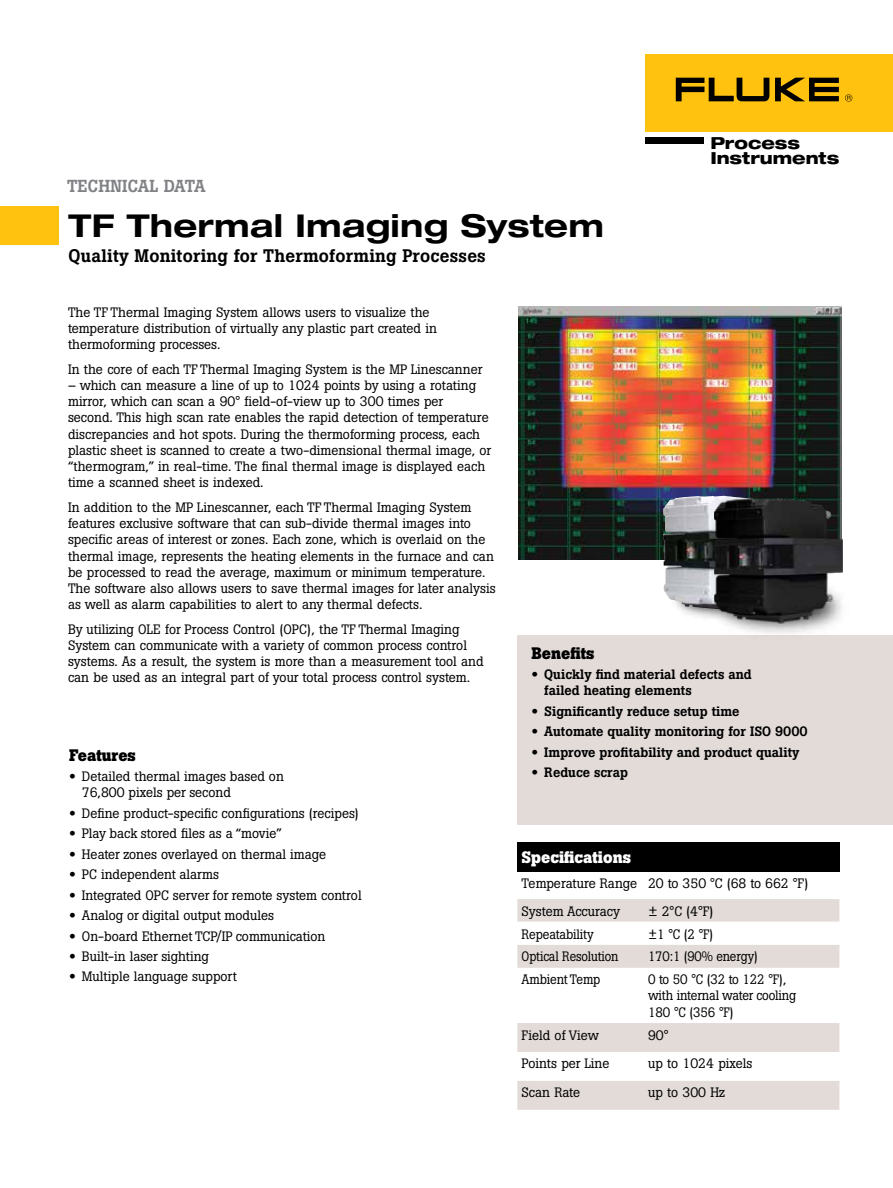
<style>
.page{position:relative;width:893px;height:1188px;background:#fff}
.page>*{position:absolute;margin:0;border:0;box-sizing:border-box;transform-origin:0 0}
.t1{font:700 expanded 31.5px "Helvetica Neue LT Std";letter-spacing:.01em;color:#000}
.t2{font:500 18px "Boton Pro";letter-spacing:.01em;color:#000}
.t3{font:500 17.25px "Boton Pro";letter-spacing:.01em;color:#808285}
.t4{font:800 expanded 16.65px/15.5px "Helvetica Neue LT Std";letter-spacing:-.005em;color:#000}
.t5{font:700 16.5px "Boton Pro";color:#000}
.t6{font:700 16.5px "Boton Pro";color:#fff}
.t7{font:13.5px/16.2px "Boton Pro";color:#000}
.t8{font:500 13.5px/16.2px "Boton Pro";color:#000}
.t9{font:13.5px/16.2px "Boton Pro";color:#000;scale:.95 1}
.t10{font:13.5px "Boton Pro";color:#000;scale:.93 1}
.s1{font-family:"Helvetica Neue LT Pro";font-weight:500}
.s2{font-family:"Helvetica Neue LT Pro"}
</style>
<div class="page">
<img style="left:519px;top:306px;width:323px;height:254px">
<div style="left:517px;top:635px;width:376px;height:190px;background:#e2dbd8"></div>
<div style="left:645px;top:54px;width:248px;height:77px;background:#ffc20e"></div>
<svg style="left:676px;top:78px;width:163px;height:23px"></svg>
<div style="left:645px;top:137px;width:59px;height:6px;background:#000"></div>
<svg style="left:845px;top:94px;width:7px;height:8px"></svg>
<div style="left:517px;top:842px;width:322px;height:29px;background:#000"></div>
<svg style="left:517px;top:899px;width:322px;height:211px"></svg>
<hr style="left:517px;top:922px;width:127px;height:1px;background:#fff">
<hr style="left:644px;top:922px;width:195px;height:1px;background:#fff">
<div style="left:0;top:206px;width:58px;height:38px;background:#ffc20e"></div>
<img style="left:669px;top:594px;width:104px;height:37px">
<img style="left:663px;top:496px;width:51px;height:98px">
<img style="left:714px;top:496px;width:129px;height:129px">
<p class="t3" style="left:67px;top:174px;width:140px">TECHNICAL DATA</p>
<h1 class="t1" style="left:69px;top:206px;width:537px">TF Thermal Imaging System</h1>
<h2 class="t2" style="left:69px;top:244px;width:419px">Quality Monitoring for Thermoforming Processes</h2>
<p class="t4" style="left:710px;top:135px;width:131px">Process<br>Instruments</p>
<p class="t7" style="left:68px;top:304px;width:370px">The TF Thermal Imaging System allows users to visualize the temperature distribution of virtually any plastic part created in thermoforming processes.</p>
<p class="t7" style="left:68px;top:361px;width:416px">In the core of each TF Thermal Imaging System is the MP Linescanner</p>
<p class="t7" style="left:68px;top:377px;width:425px">– which can measure a line of up to 1024 points by using a rotating mirror, which can scan a 90° field-of-view up to 300 times per second. This high scan rate enables the rapid detection of temperature discrepancies and hot spots. During the thermoforming process, each plastic sheet is scanned to create a two-dimensional thermal image, or “thermogram,” in real-time. The final thermal image is displayed each time a scanned sheet is indexed.</p>
<p class="t7" style="left:68px;top:499px;width:429px">In addition to the MP Linescanner, each TF Thermal Imaging System features exclusive software that can sub-divide thermal images into specific areas of interest or zones. Each zone, which is overlaid on the thermal image, represents the heating elements in the furnace and can be processed to read the average, maximum or minimum temperature.<br>The software also allows users to save thermal images for later analysis as well as alarm capabilities to alert to any thermal defects.</p>
<p class="t7" style="left:68px;top:621px;width:417px">By utilizing OLE for Process Control (OPC), the TF Thermal Imaging System can communicate with a variety of common process control systems. As a result, the system is more than a measurement tool and can be used as an integral part of your total process control system.</p>
<p class="t5" style="left:69px;top:744px;width:68px">Features</p>
<p class="t7" style="left:82px;top:768px;width:203px;text-indent:-13px"><span class="s1">•</span> Detailed thermal images based on<br>76,800 pixels per second</p>
<p class="t7" style="left:69px;top:805px;width:291px"><span class="s1">•</span> Define product-specific configurations (recipes)</p>
<p class="t7" style="left:69px;top:825px;width:214px"><span class="s1">•</span> Play back stored files as a “movie”</p>
<p class="t7" style="left:69px;top:846px;width:259px"><span class="s1">•</span> Heater zones overlayed on thermal image</p>
<p class="t7" style="left:69px;top:866px;width:151px"><span class="s1">•</span> PC independent alarms</p>
<p class="t7" style="left:69px;top:887px;width:294px"><span class="s1">•</span> Integrated OPC server for remote system control</p>
<p class="t7" style="left:69px;top:907px;width:206px"><span class="s1">•</span> Analog or digital output modules</p>
<p class="t7" style="left:69px;top:928px;width:258px"><span class="s1">•</span> On-board Ethernet TCP/IP communication</p>
<p class="t7" style="left:69px;top:948px;width:141px"><span class="s1">•</span> Built-in laser sighting</p>
<p class="t7" style="left:69px;top:969px;width:169px"><span class="s1">•</span> Multiple language support</p>
<p class="t5" style="left:531px;top:642px;width:64px">Benefits</p>
<p class="t8" style="left:544px;top:666px;width:209px;text-indent:-13px"><span class="s2">•</span> Quickly find material defects and failed heating elements</p>
<p class="t8" style="left:531px;top:703px;width:209px"><span class="s2">•</span> Significantly reduce setup time</p>
<p class="t8" style="left:531px;top:723px;width:278px"><span class="s2">•</span> Automate quality monitoring for ISO 9000</p>
<p class="t8" style="left:531px;top:744px;width:269px"><span class="s2">•</span> Improve profitability and product quality</p>
<p class="t8" style="left:531px;top:764px;width:98px"><span class="s2">•</span> Reduce scrap</p>
<p class="t6" style="left:522px;top:846px;width:111px">Specifications</p>
<p class="t7" style="left:522px;top:869px;width:288px;line-height:27.8px">Temperature Range 20 to 350 °C (68 to 662 °F)<br>System Accuracy</p>
<p class="t7" style="left:648px;top:903px;width:67px">± 2°C (4°F)</p>
<p class="t9" style="left:522px;top:926px;width:78px">Repeatability</p>
<p class="t9" style="left:648px;top:926px;width:70px">±1 °C (2 °F)</p>
<p class="t10" style="left:522px;top:948px;width:106px">Optical Resolution</p>
<p class="t10" style="left:648px;top:948px;width:120px">170:1 (90% energy)</p>
<p class="t9" style="left:522px;top:971px;width:84px">Ambient Temp</p>
<p class="t9" style="left:648px;top:971px;width:157px">0 to 50 °C (32 to 122 °F), with internal water cooling<br>180 °C (356 °F)</p>
<p class="t7" style="left:522px;top:1027px;width:79px">Field of View</p>
<p class="t7" style="left:648px;top:1027px;width:22px">90°</p>
<p class="t7" style="left:522px;top:1056px;width:89px">Points per Line</p>
<p class="t7" style="left:648px;top:1056px;width:106px">up to 1024 pixels</p>
<p class="t7" style="left:522px;top:1085px;width:60px">Scan Rate</p>
<p class="t7" style="left:648px;top:1085px;width:79px">up to 300 Hz</p>
</div>
